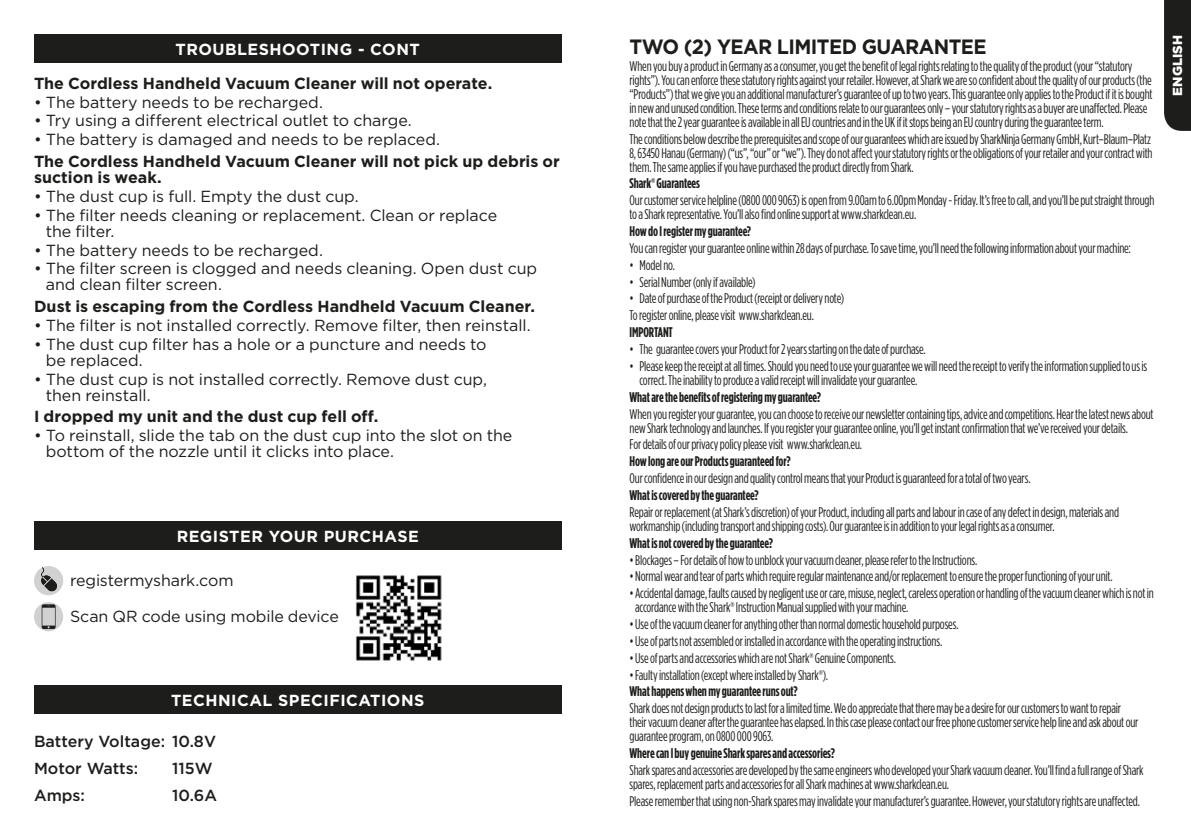
<style>
.page{position:relative;width:1191px;height:840px;background:#fff}
.page>*{position:absolute;margin:0;border:0;box-sizing:border-box;transform-origin:0 0}
.t1{font:700 20.6px "Gotham";letter-spacing:-.03em;color:#1d1d1b;scale:.95 1}
.t2{font:16px/16px "Gotham";letter-spacing:-.005em;color:#1d1d1b}
.t3{font:700 16px/16px "Gotham";color:#1d1d1b}
.t4{font:700 16px "Gotham";letter-spacing:.03em;color:#fff}
.t5{font:500 16px/27px "Gotham";color:#1d1d1b}
.t6{font:14px/14px "Gotham Condensed";letter-spacing:-.015em;color:#1d1d1b;scale:.95 1}
.t7{font:700 14px "Gotham Condensed";letter-spacing:-.01em;color:#1d1d1b;scale:.95 1}
.t8{font:900 13.2px "Gotham";color:#fff}
</style>
<div class="page">
<div style="left:1164px;top:0;width:27px;height:131px;background:#1d1d1b"></div>
<div style="left:34px;top:521px;width:527px;height:28px;background:#1d1d1b"></div>
<div style="left:34px;top:684px;width:527px;height:28px;background:#1d1d1b"></div>
<img style="left:355px;top:575px;width:87px;height:86px">
<svg style="left:34px;top:566px;width:29px;height:29px"></svg>
<svg style="left:34px;top:601px;width:29px;height:30px"></svg>
<svg style="left:42px;top:604px;width:14px;height:24px"></svg>
<div style="left:34px;top:34px;width:527px;height:28px;background:#1d1d1b"></div>
<p class="t4" style="left:176px;top:40px;width:246px">TROUBLESHOOTING - CONT</p>
<h1 class="t1" style="left:629px;top:34px;width:377px">TWO (2) YEAR LIMITED GUARANTEE</h1>
<p class="t6" style="left:629px;top:58px;width:552px">When you buy a product in Germany as a consumer, you get the benefit of legal rights relating to the quality of the product (your “statutory rights”). You can enforce these statutory rights against your retailer. However, at Shark we are so confident about the quality of our products (the “Products”) that we give you an additional manufacturer’s guarantee of up to two years. This guarantee only applies to the Product if it is bought in new and unused condition. These terms and conditions relate to our guarantees only – your statutory rights as a buyer are unaffected. Please note that the 2 year guarantee is available in all EU countries and in the UK if it stops being an EU country during the guarantee term.</p>
<p class="t6" style="left:629px;top:131px;width:552px;text-align:justify">The conditions below describe the prerequisites and scope of our guarantees which are issued by SharkNinja Germany GmbH, Kurt–Blaum–Platz 8, 63450 Hanau (Germany) (“us”, “our” or “we”). They do not affect your statutory rights or the obligations of your retailer and your contract with them. The same applies if you have purchased the product directly from Shark.</p>
<p class="t7" style="left:629px;top:175px;width:76px">Shark® Guarantees</p>
<p class="t6" style="left:629px;top:193px;width:554px">Our customer service helpline (0800 000 9063) is open from 9.00am to 6.00pm Monday - Friday. It’s free to call, and you’ll be put straight through to a Shark representative. You’ll also find online support at www.sharkclean.eu.</p>
<p class="t7" style="left:629px;top:223px;width:130px">How do I register my guarantee?</p>
<p class="t6" style="left:629px;top:241px;width:529px">You can register your guarantee online within 28 days of purchase. To save time, you’ll need the following information about your machine:</p>
<p class="t6" style="left:629px;top:257px;width:50px">• Model no.</p>
<p class="t6" style="left:629px;top:274px;width:134px">• Serial Number (only if available)</p>
<p class="t6" style="left:629px;top:290px;width:227px;line-height:16.8px">• Date of purchase of the Product (receipt or delivery note)<br>To register online, please visit www.sharkclean.eu.</p>
<p class="t7" style="left:629px;top:324px;width:47px">IMPORTANT</p>
<p class="t6" style="left:629px;top:342px;width:313px">• The guarantee covers your Product for 2 years starting on the date of purchase.</p>
<p class="t6" style="left:639px;top:358px;width:536px;text-indent:-10px">• Please keep the receipt at all times. Should you need to use your guarantee we will need the receipt to verify the information supplied to us is correct. The inability to produce a valid receipt will invalidate your guarantee.</p>
<p class="t7" style="left:629px;top:388px;width:203px">What are the benefits of registering my guarantee?</p>
<p class="t6" style="left:629px;top:406px;width:553px">When you register your guarantee, you can choose to receive our newsletter containing tips, advice and competitions. Hear the latest news about new Shark technology and launches. If you register your guarantee online, you’ll get instant confirmation that we’ve received your details.</p>
<p class="t6" style="left:629px;top:437px;width:246px">For details of our privacy policy please visit www.sharkclean.eu.</p>
<p class="t7" style="left:629px;top:453px;width:171px">How long are our Products guaranteed for?</p>
<p class="t6" style="left:629px;top:471px;width:424px">Our confidence in our design and quality control means that your Product is guaranteed for a total of two years.</p>
<p class="t7" style="left:629px;top:486px;width:137px">What is covered by the guarantee?</p>
<p class="t6" style="left:629px;top:504px;width:517px">Repair or replacement (at Shark’s discretion) of your Product, including all parts and labour in case of any defect in design, materials and workmanship (including transport and shipping costs). Our guarantee is in addition to your legal rights as a consumer.</p>
<p class="t7" style="left:629px;top:534px;width:153px">What is not covered by the guarantee?</p>
<p class="t6" style="left:629px;top:552px;width:368px">• Blockages – For details of how to unblock your vacuum cleaner, please refer to the Instructions.</p>
<p class="t6" style="left:629px;top:569px;width:510px">• Normal wear and tear of parts which require regular maintenance and/or replacement to ensure the proper functioning of your unit.</p>
<p class="t6" style="left:635px;top:586px;width:547px;text-indent:-6px">• Accidental damage, faults caused by negligent use or care, misuse, neglect, careless operation or handling of the vacuum cleaner which is not in accordance with the Shark® Instruction Manual supplied with your machine.</p>
<p class="t6" style="left:629px;top:616px;width:348px">• Use of the vacuum cleaner for anything other than normal domestic household purposes.</p>
<p class="t6" style="left:629px;top:633px;width:331px">• Use of parts not assembled or installed in accordance with the operating instructions.</p>
<p class="t6" style="left:629px;top:650px;width:282px">• Use of parts and accessories which are not Shark® Genuine Components.</p>
<p class="t6" style="left:629px;top:667px;width:210px">• Faulty installation (except where installed by Shark®).</p>
<p class="t7" style="left:629px;top:683px;width:179px">What happens when my guarantee runs out?</p>
<p class="t6" style="left:629px;top:700px;width:537px">Shark does not design products to last for a limited time. We do appreciate that there may be a desire for our customers to want to repair their vacuum cleaner after the guarantee has elapsed. In this case please contact our free phone customer service help line and ask about our guarantee program, on 0800 000 9063.</p>
<p class="t7" style="left:629px;top:744px;width:218px">Where can I buy genuine Shark spares and accessories?</p>
<p class="t6" style="left:629px;top:762px;width:542px">Shark spares and accessories are developed by the same engineers who developed your Shark vacuum cleaner. You’ll find a full range of Shark spares, replacement parts and accessories for all Shark machines at www.sharkclean.eu.</p>
<p class="t6" style="left:629px;top:793px;width:539px">Please remember that using non-Shark spares may invalidate your manufacturer’s guarantee. However, your statutory rights are unaffected.</p>
<p class="t3" style="left:34px;top:75px;width:460px">The Cordless Handheld Vacuum Cleaner will not operate.</p>
<p class="t2" style="left:34px;top:94px;width:290px">• The battery needs to be recharged.</p>
<p class="t2" style="left:34px;top:112px;width:379px">• Try using a different electrical outlet to charge.</p>
<p class="t2" style="left:34px;top:131px;width:407px">• The battery is damaged and needs to be replaced.</p>
<p class="t3" style="left:34px;top:153px;width:527px">The Cordless Handheld Vacuum Cleaner will not pick up debris or suction is weak.</p>
<p class="t2" style="left:34px;top:188px;width:326px">• The dust cup is full. Empty the dust cup.</p>
<p class="t2" style="left:46px;top:207px;width:453px;text-indent:-12px">• The filter needs cleaning or replacement. Clean or replace the filter.</p>
<p class="t2" style="left:34px;top:241px;width:290px">• The battery needs to be recharged.</p>
<p class="t2" style="left:46px;top:260px;width:493px;text-indent:-12px">• The filter screen is clogged and needs cleaning. Open dust cup and clean filter screen.</p>
<p class="t3" style="left:34px;top:298px;width:502px">Dust is escaping from the Cordless Handheld Vacuum Cleaner.</p>
<p class="t2" style="left:34px;top:317px;width:498px">• The filter is not installed correctly. Remove filter, then reinstall.</p>
<p class="t2" style="left:46px;top:336px;width:442px;text-indent:-12px">• The dust cup filter has a hole or a puncture and needs to be replaced.</p>
<p class="t2" style="left:46px;top:370px;width:442px;text-indent:-12px">• The dust cup is not installed correctly. Remove dust cup, then reinstall.</p>
<p class="t3" style="left:34px;top:408px;width:346px">I dropped my unit and the dust cup fell off.</p>
<p class="t2" style="left:46px;top:427px;width:468px;text-indent:-12px">• To reinstall, slide the tab on the dust cup into the slot on the bottom of the nozzle until it clicks into place.</p>
<p class="t4" style="left:177px;top:527px;width:244px">REGISTER YOUR PURCHASE</p>
<p class="t2" style="left:70px;top:572px;width:165px">registermyshark.com</p>
<p class="t2" style="left:70px;top:608px;width:270px">Scan QR code using mobile device</p>
<p class="t4" style="left:171px;top:690px;width:255px">TECHNICAL SPECIFICATIONS</p>
<p class="t5" style="left:34px;top:726px;width:183px">Battery Voltage: 10.8V<br>Motor Watts:</p>
<p class="t5" style="left:172px;top:753px;width:42px">115W</p>
<p class="t5" style="left:34px;top:780px;width:53px">Amps:</p>
<p class="t5" style="left:172px;top:780px;width:47px">10.6A</p>
<p class="t8" style="left:1169px;top:95px;width:62px;rotate:-90deg">ENGLISH</p>
</div>
